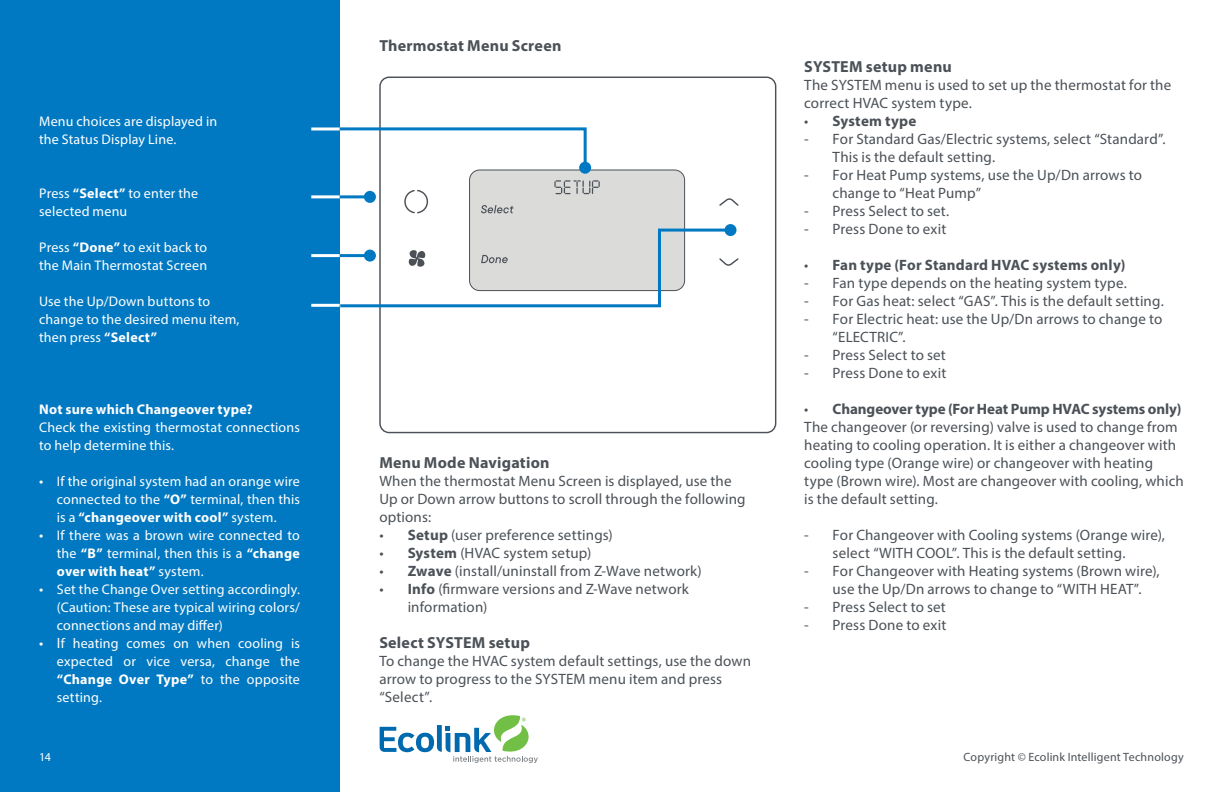
<style>
.page{position:relative;width:1223px;height:792px;background:#fff}
.page>*{position:absolute;margin:0;border:0;box-sizing:border-box;transform-origin:0 0}
.t1{font:700 16px "Myriad Pro";letter-spacing:.015em;color:#4b5157}
.t2{font:15px/18px "Myriad Pro";letter-spacing:.01em;color:#4b5157}
.t3{font:700 15px "Myriad Pro";letter-spacing:.015em;color:#4b5157}
.t4{font:14px/18px "Myriad Pro";letter-spacing:.015em;color:#fff}
.t5{font:700 14px "Myriad Pro";letter-spacing:.02em;color:#fff}
.t6{font:12px "Myriad Pro";letter-spacing:.015em;color:#4b5157}
.t7{font:12px "Myriad Pro";color:#fff}
.s1{font-weight:700}
.s2{font-size:15px}
.s3{font-weight:400}
</style>
<div class="page">
<div style="left:0;top:0;width:340px;height:792px;background:#0079c2"></div>
<svg style="left:380px;top:715px;width:158px;height:47px"></svg>
<div style="left:470px;top:170px;width:215px;height:120px;background:#dbdcda;border-radius:10px"></div>
<svg style="left:404px;top:189px;width:24px;height:25px"></svg>
<svg style="left:719px;top:198px;width:20px;height:8px"></svg>
<svg style="left:554px;top:180px;width:46px;height:14px"></svg>
<svg style="left:481px;top:205px;width:33px;height:8px"></svg>
<hr style="left:305px;top:195px;width:65px;height:3px;background:#0079c2">
<div style="left:364px;top:191px;width:12px;height:12px;background:#0079c2;border-radius:50%"></div>
<hr style="left:311px;top:195px;width:29px;height:3px;background:#fff">
<hr style="left:311px;top:254px;width:29px;height:3px;background:#fff">
<svg style="left:337px;top:227px;width:402px;height:82px"></svg>
<div style="left:724px;top:224px;width:12px;height:12px;background:#0079c2;border-radius:50%"></div>
<svg style="left:337px;top:126px;width:251px;height:45px"></svg>
<div style="left:579px;top:162px;width:12px;height:12px;background:#0079c2;border-radius:50%"></div>
<hr style="left:311px;top:127px;width:29px;height:3px;background:#fff">
<hr style="left:311px;top:304px;width:29px;height:3px;background:#fff">
<p class="t4" style="left:39px;top:112px;width:180px">Menu choices are displayed in the Status Display Line.</p>
<p class="t4" style="left:39px;top:184px;width:161px">Press <span class="s1">“Select”</span> to enter the selected menu</p>
<p class="t4" style="left:39px;top:238px;width:169px">Press <span class="s1">“Done”</span> to exit back to the Main Thermostat Screen</p>
<p class="t4" style="left:39px;top:292px;width:202px">Use the Up/Down buttons to change to the desired menu item, then press <span class="s1">“Select”</span></p>
<p class="t5" style="left:39px;top:400px;width:215px">Not sure which Changeover type?</p>
<p class="t4" style="left:39px;top:418px;width:262px">Check the existing thermostat connections to help determine this.</p>
<p class="t4" style="left:57px;top:472px;width:245px;text-align:justify;text-indent:-18px"><span class="s2">•</span> If the original system had an orange wire connected to the <span class="s1">“O”</span> terminal, then this is a <span class="s1">“changeover with cool”</span> system.</p>
<p class="t4" style="left:57px;top:526px;width:245px;text-align:justify;text-indent:-18px"><span class="s2">•</span> If there was a brown wire connected to the <span class="s1">“B”</span> terminal, then this is a <span class="s1">“change over with heat”</span> system.</p>
<p class="t4" style="left:57px;top:580px;width:245px;text-align:justify;text-indent:-18px"><span class="s2">•</span> Set the Change Over setting accordingly. (Caution: These are typical wiring colors/ connections and may differ)</p>
<p class="t4" style="left:57px;top:634px;width:245px;text-align:justify;text-indent:-18px"><span class="s2">• I</span>f heating comes on when cooling is expected or vice versa, change the <span class="s1">“Change Over Type”</span> to the opposite setting.</p>
<p class="t1" style="left:379px;top:35px;width:184px">Thermostat Menu Screen</p>
<p class="t1" style="left:379px;top:452px;width:172px">Menu Mode Navigation</p>
<p class="t2" style="left:379px;top:471px;width:368px">When the thermostat Menu Screen is displayed, use the<br>Up or Down arrow buttons to scroll through the following options:</p>
<p class="t2" style="left:379px;top:525px;width:235px">• <span class="s1">Setup</span> (user preference settings)</p>
<p class="t2" style="left:379px;top:543px;width:214px">• <span class="s1">System</span> (HVAC system setup)</p>
<p class="t2" style="left:379px;top:561px;width:324px">• <span class="s1">Zwave</span> (install/uninstall from Z-Wave network)</p>
<p class="t2" style="left:408px;top:579px;width:283px;text-indent:-28px">• <span class="s1">Info</span> (firmware versions and Z-Wave network information)</p>
<p class="t1" style="left:379px;top:632px;width:152px">Select SYSTEM setup</p>
<p class="t2" style="left:379px;top:651px;width:373px">To change the HVAC system default settings, use the down arrow to progress to the SYSTEM menu item and press “Select”.</p>
<p class="t1" style="left:804px;top:56px;width:149px">SYSTEM setup menu</p>
<p class="t2" style="left:804px;top:75px;width:369px">The SYSTEM menu is used to set up the thermostat for the correct HVAC system type.</p>
<p class="t3" style="left:804px;top:111px;width:114px"><span class="s3">•</span> System type</p>
<p class="t2" style="left:833px;top:129px;width:335px;text-indent:-28px">- For Standard Gas/Electric systems, select “Standard”.<br>This is the default setting.</p>
<p class="t2" style="left:833px;top:165px;width:311px;text-indent:-28px">- For Heat Pump systems, use the Up/Dn arrows to change to “Heat Pump”</p>
<p class="t2" style="left:804px;top:201px;width:147px">- Press Select to set.</p>
<p class="t2" style="left:804px;top:219px;width:144px">- Press Done to exit</p>
<p class="t3" style="left:804px;top:255px;width:323px"><span class="s3">•</span> Fan type (For Standard HVAC systems only)</p>
<p class="t2" style="left:804px;top:273px;width:324px">- Fan type depends on the heating system type.</p>
<p class="t2" style="left:804px;top:291px;width:361px">- For Gas heat: select “GAS”. This is the default setting.</p>
<p class="t2" style="left:833px;top:309px;width:331px;text-indent:-28px">- For Electric heat: use the Up/Dn arrows to change to “ELECTRIC”.</p>
<p class="t2" style="left:804px;top:345px;width:143px">- Press Select to set</p>
<p class="t2" style="left:804px;top:363px;width:144px">- Press Done to exit</p>
<p class="t2" style="left:804px;top:399px;width:381px">• <span class="s1">Changeover type (For Heat Pump HVAC systems only)<br></span>The changeover (or reversing) valve is used to change from heating to cooling operation. It is either a changeover with cooling type (Orange wire) or changeover with heating type (Brown wire). Most are changeover with cooling, which is the default setting.</p>
<p class="t2" style="left:833px;top:525px;width:334px;text-indent:-28px">- For Changeover with Cooling systems (Orange wire), select “WITH COOL”. This is the default setting.</p>
<p class="t2" style="left:833px;top:561px;width:328px;text-indent:-28px">- For Changeover with Heating systems (Brown wire), use the Up/Dn arrows to change to “WITH HEAT”.</p>
<p class="t2" style="left:804px;top:597px;width:143px">- Press Select to set</p>
<p class="t2" style="left:804px;top:615px;width:144px">- Press Done to exit</p>
<p class="t7" style="left:39px;top:749px;width:13px">14</p>
<p class="t6" style="left:964px;top:749px;width:222px">Copyright © Ecolink Intelligent Technology</p>
</div>
